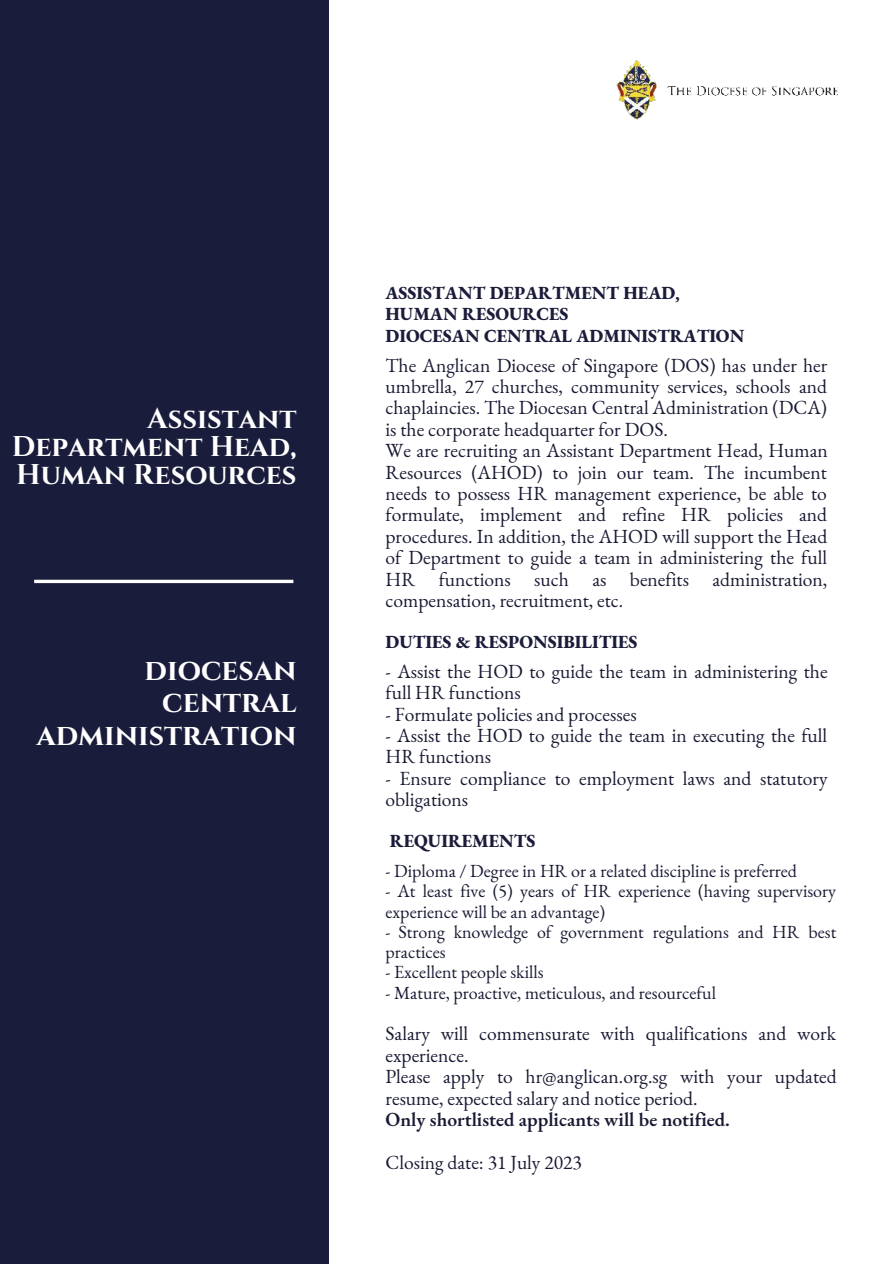
<style>
.page{position:relative;width:894px;height:1264px;background:#fff}
.page>*{position:absolute;margin:0;border:0;box-sizing:border-box;transform-origin:0 0}
.t1{font:700 30px/32.7px "Cinzel";color:#fff;text-align:right}
.t2{font:700 28.5px/28.2px "Cinzel";color:#fff;text-align:justify}
.t3{font:19.5px/21.5px "EB Garamond";color:#181a33}
.t4{font:600 19.5px "EB Garamond";color:#181a33}
.t5{font:18px/20.2px "EB Garamond";color:#181a33}
.t6{font:800 18px/21.5px "EB Garamond";color:#1a1c3a}
</style>
<div class="page">
<div style="left:0;top:0;width:328px;height:1263px;background:#191c3a"></div>
<svg style="left:34px;top:579px;width:259px;height:4px"></svg>
<img style="left:616px;top:60px;width:220px;height:59px">
<h2 class="t2" style="left:12px;top:404px;width:286px;text-indent:135px">Assistant Department Head, Human Resources</h2>
<h1 class="t1" style="left:36px;top:653px;width:261px">diocesan central administration</h1>
<p class="t6" style="left:385px;top:282px;width:360px">ASSISTANT DEPARTMENT HEAD,<br>HUMAN RESOURCES<br>DIOCESAN CENTRAL ADMINISTRATION</p>
<p class="t3" style="left:385px;top:354px;width:443px">The Anglican Diocese of Singapore (DOS) has under her umbrella, 27 churches, community services, schools and chaplaincies. The Diocesan Central Administration (DCA) is the corporate headquarter for DOS.<br>We are recruiting an Assistant Department Head, Human Resources (AHOD) to join our team. The incumbent needs to possess HR management experience, be able to formulate, implement and refine HR policies and procedures. In addition, the AHOD will support the Head of Department to guide a team in administering the full HR functions such as benefits administration, compensation, recruitment, etc.</p>
<p class="t6" style="left:385px;top:631px;width:253px">DUTIES &amp; RESPONSIBILITIES</p>
<p class="t3" style="left:385px;top:660px;width:443px">- Assist the HOD to guide the team in administering the full HR functions</p>
<p class="t3" style="left:385px;top:703px;width:252px">- Formulate policies and processes</p>
<p class="t3" style="left:385px;top:724px;width:443px">- Assist the HOD to guide the team in executing the full<br>HR functions</p>
<p class="t3" style="left:385px;top:767px;width:443px">- Ensure compliance to employment laws and statutory obligations</p>
<p class="t6" style="left:390px;top:830px;width:147px">REQUIREMENTS</p>
<p class="t5" style="left:385px;top:861px;width:413px">- Diploma / Degree in HR or a related discipline is preferred</p>
<p class="t5" style="left:385px;top:881px;width:452px">- At least five (5) years of HR experience (having supervisory experience will be an advantage)</p>
<p class="t5" style="left:385px;top:921px;width:452px">- Strong knowledge of government regulations and HR best practices</p>
<p class="t5" style="left:385px;top:962px;width:159px">- Excellent people skills</p>
<p class="t5" style="left:385px;top:982px;width:332px">- Mature, proactive, meticulous, and resourceful</p>
<p class="t3" style="left:385px;top:1023px;width:452px">Salary will commensurate with qualifications and work experience.<br>Please apply to hr@anglican.org.sg with your updated resume, expected salary and notice period.</p>
<p class="t4" style="left:385px;top:1106px;width:346px">Only shortlisted applicants will be notified.</p>
<p class="t3" style="left:385px;top:1151px;width:198px">Closing date: 31 July 2023</p>
</div>
